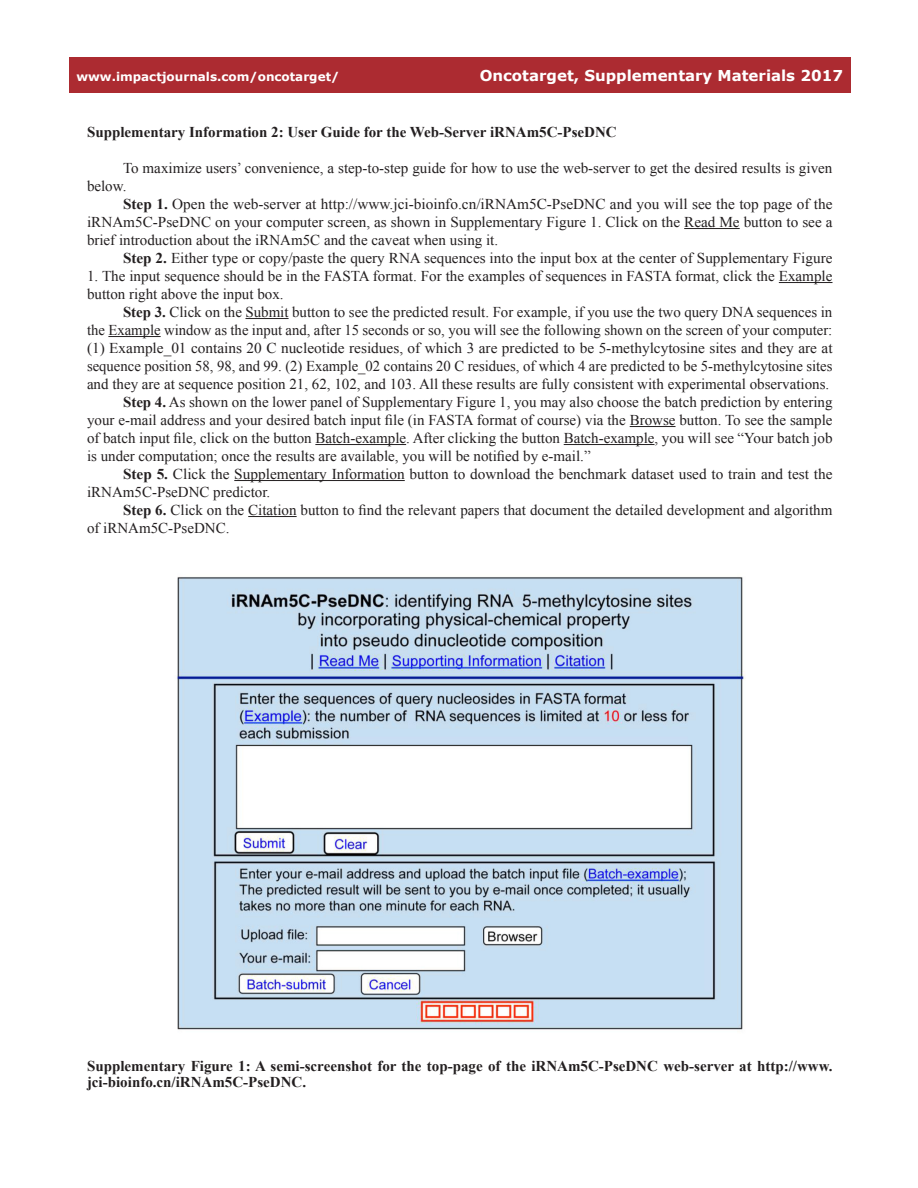
<style>
.page{position:relative;width:918px;height:1188px;background:#fff}
.page>*{position:absolute;margin:0;border:0;box-sizing:border-box;transform-origin:0 0}
.BodyText{font:15px/18px "Times New Roman";color:#231f20}
.figuretext{font:700 15px/16.2px "Times New Roman";color:#231f20}
.t1{font:700 15px "Verdana";color:#fff}
.t2{font:700 12px "Verdana";color:#fff}
.s1{font-weight:700}
</style>
<div class="page">
<div style="left:69px;top:57px;width:781px;height:36px;background:#ac2b31"></div>
<hr style="left:684px;top:228px;width:56px;height:1px;background:#231f20">
<hr style="left:779px;top:282px;width:54px;height:1px;background:#231f20">
<hr style="left:246px;top:318px;width:43px;height:1px;background:#231f20">
<hr style="left:108px;top:336px;width:53px;height:1px;background:#231f20">
<hr style="left:630px;top:426px;width:46px;height:1px;background:#231f20">
<hr style="left:315px;top:444px;width:91px;height:1px;background:#231f20">
<hr style="left:564px;top:444px;width:91px;height:1px;background:#231f20">
<hr style="left:234px;top:480px;width:171px;height:1px;background:#231f20">
<hr style="left:248px;top:516px;width:49px;height:1px;background:#231f20">
<img style="left:177px;top:577px;width:569px;height:453px">
<p class="t2" style="left:76px;top:68px;width:264px">www.impactjournals.com/oncotarget/</p>
<p class="t1" style="left:480px;top:65px;width:365px">Oncotarget, Supplementary Materials 2017</p>
<p class="figuretext" style="left:87px;top:123px;width:531px">Supplementary Information 2: User Guide for the Web-Server iRNAm5C-PseDNC</p>
<p class="BodyText" style="left:87px;top:159px;width:747px;text-indent:36px">To maximize users’ convenience, a step-to-step guide for how to use the web-server to get the desired results is given below.</p>
<p class="BodyText" style="left:87px;top:195px;width:747px;text-align:justify;text-indent:36px"><span class="s1">Step 1.</span> Open the web-server at http://www.jci-bioinfo.cn/iRNAm5C-PseDNC and you will see the top page of the iRNAm5C-PseDNC on your computer screen, as shown in Supplementary Figure 1. Click on the Read Me button to see a brief introduction about the iRNAm5C and the caveat when using it.</p>
<p class="BodyText" style="left:123px;top:249px;width:711px"><span class="s1">Step 2.</span> Either type or copy/paste the query RNA sequences into the input box at the center of Supplementary Figure</p>
<p class="BodyText" style="left:87px;top:267px;width:747px">1. The input sequence should be in the FASTA format. For the examples of sequences in FASTA format, click the Example button right above the input box.</p>
<p class="BodyText" style="left:87px;top:303px;width:747px;text-align:justify;text-indent:36px"><span class="s1">Step 3.</span> Click on the Submit button to see the predicted result. For example, if you use the two query DNA sequences in the Example window as the input and, after 15 seconds or so, you will see the following shown on the screen of your computer: (1) Example_01 contains 20 C nucleotide residues, of which 3 are predicted to be 5-methylcytosine sites and they are at sequence position 58, 98, and 99. (2) Example_02 contains 20 C residues, of which 4 are predicted to be 5-methylcytosine sites and they are at sequence position 21, 62, 102, and 103. All these results are fully consistent with experimental observations.</p>
<p class="BodyText" style="left:87px;top:393px;width:747px;text-align:justify;text-indent:36px"><span class="s1">Step 4.</span> As shown on the lower panel of Supplementary Figure 1, you may also choose the batch prediction by entering your e-mail address and your desired batch input file (in FASTA format of course) via the Browse button. To see the sample of batch input file, click on the button Batch-example. After clicking the button Batch-example, you will see “Your batch job is under computation; once the results are available, you will be notified by e-mail.”</p>
<p class="BodyText" style="left:87px;top:465px;width:747px;text-indent:36px"><span class="s1">Step 5.</span> Click the Supplementary Information button to download the benchmark dataset used to train and test the iRNAm5C-PseDNC predictor.</p>
<p class="BodyText" style="left:87px;top:501px;width:747px;text-indent:36px"><span class="s1">Step 6.</span> Click on the Citation button to find the relevant papers that document the detailed development and algorithm of iRNAm5C-PseDNC.</p>
<p class="figuretext" style="left:87px;top:1058px;width:747px">Supplementary Figure 1: A semi-screenshot for the top-page of the iRNAm5C-PseDNC web-server at http://www. jci-bioinfo.cn/iRNAm5C-PseDNC.</p>
</div>
